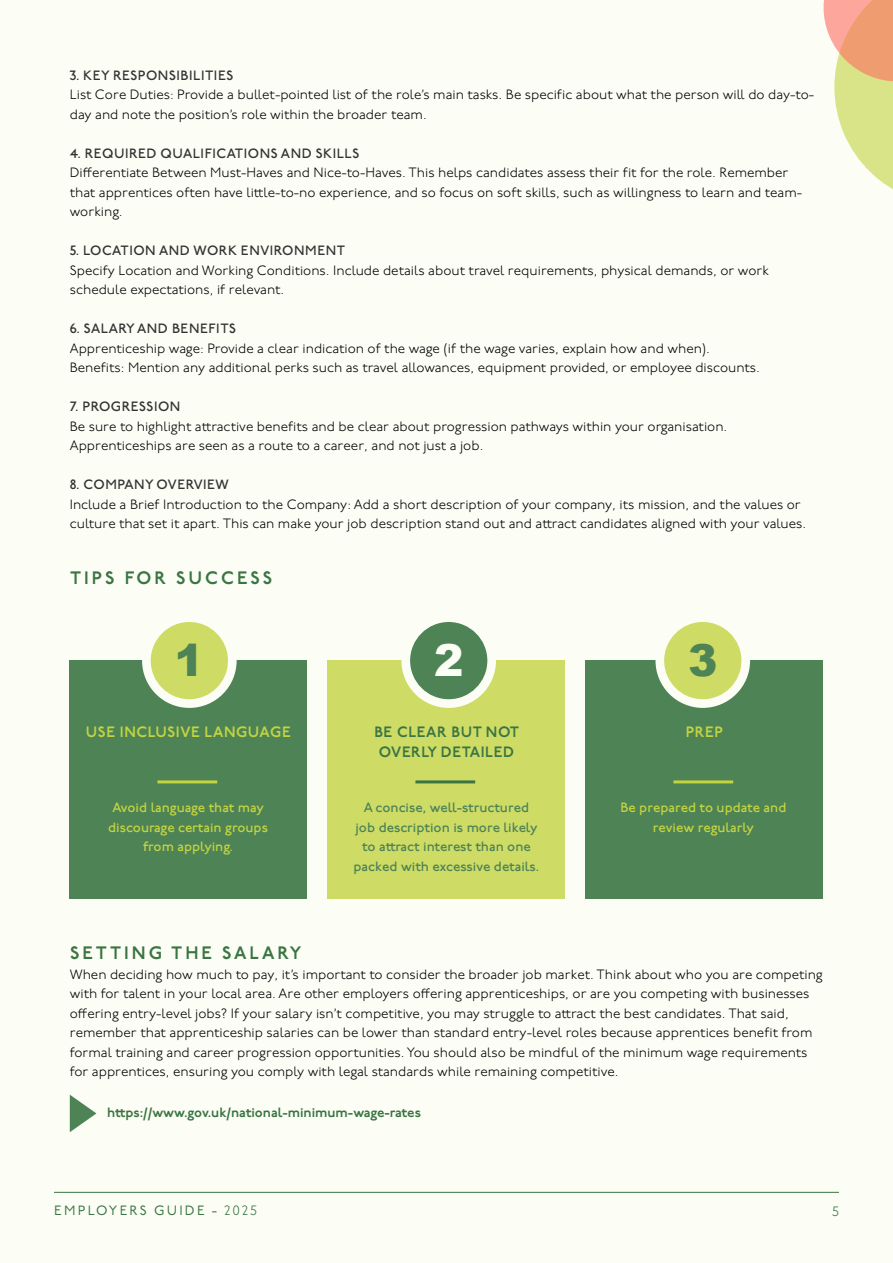
<style>
.page{position:relative;width:893px;height:1263px;background:#fcfdf5}
.page>*{position:absolute;margin:0;border:0;box-sizing:border-box;transform-origin:0 0}
.t1{font:900 44.1px "Arial";color:#4e8356}
.t2{font:900 44.1px "Arial";color:#fcfdf5}
.t3{font:600 18px "P22 Underground";letter-spacing:.165em;color:#3a7543}
.t4{font:600 15px/19.5px "P22 Underground";letter-spacing:.04em;color:#3a7543}
.t5{font:600 15px "P22 Underground";letter-spacing:.04em;color:#c2d440}
.t6{font:300 13.5px/19.5px "P22 Underground";color:#000}
.t7{font:500 13.5px "P22 Underground";letter-spacing:.04em;color:#333}
.t8{font:500 13.5px/19.5px "P22 Underground";color:#4e8356;text-align:center}
.t9{font:500 13.5px/19.5px "P22 Underground";color:#c2d440;text-align:center}
.t10{font:600 13.5px "P22 Underground";color:#3a7543}
.t11{font:13.5px "P22 Underground";letter-spacing:.165em;color:#3a7543}
.t12{font:300 13.5px "P22 Underground";color:#3a7543}
.s1{font-weight:300}
</style>
<div class="page">
<hr style="left:54px;top:1192px;width:785px;height:1px;background:#3a7543">
<div style="left:70px;top:661px;width:237px;height:238px;background:#4e8356"></div>
<div style="left:328px;top:661px;width:237px;height:238px;background:#cedc66"></div>
<div style="left:586px;top:661px;width:237px;height:238px;background:#4e8356"></div>
<div style="left:142px;top:613px;width:95px;height:95px;background:#fcfdf5;border-radius:50%"></div>
<div style="left:401px;top:613px;width:95px;height:95px;background:#fcfdf5;border-radius:50%"></div>
<div style="left:655px;top:613px;width:95px;height:95px;background:#fcfdf5;border-radius:50%"></div>
<div style="left:151px;top:622px;width:77px;height:77px;background:#cedc66;border-radius:50%"></div>
<div style="left:410px;top:622px;width:77px;height:77px;background:#4e8356;border-radius:50%"></div>
<div style="left:664px;top:622px;width:77px;height:77px;background:#cedc66;border-radius:50%"></div>
<hr style="left:157px;top:780px;width:60px;height:3px;background:#c2d440">
<hr style="left:415px;top:780px;width:60px;height:3px;background:#3a7543">
<hr style="left:673px;top:780px;width:60px;height:3px;background:#c2d440">
<svg style="left:70px;top:1095px;width:26px;height:37px"></svg>
<svg style="left:823px;top:0;width:70px;height:190px"></svg>
<p class="t7" style="left:70px;top:67px;width:165px">3. KEY RESPONSIBILITIES</p>
<p class="t6" style="left:70px;top:85px;width:746px">List Core Duties: Provide a bullet-pointed list of the role’s main tasks. Be specific about what the person will do day-to&shy;day and note the position’s role within the broader team.</p>
<p class="t7" style="left:70px;top:145px;width:291px">4. REQUIRED QUALIFICATIONS AND SKILLS</p>
<p class="t6" style="left:70px;top:163px;width:734px">Differentiate Between Must-Haves and Nice-to-Haves. This helps candidates assess their fit for the role. Remember that apprentices often have little-to-no experience, and so focus on soft skills, such as willingness to learn and team&shy;working.</p>
<p class="t7" style="left:70px;top:243px;width:277px">5. LOCATION AND WORK ENVIRONMENT</p>
<p class="t6" style="left:70px;top:261px;width:701px">Specify Location and Working Conditions. Include details about travel requirements, physical demands, or work schedule expectations, if relevant.</p>
<p class="t7" style="left:70px;top:321px;width:168px">6. SALARY AND BENEFITS</p>
<p class="t6" style="left:70px;top:339px;width:692px">Apprenticeship wage: Provide a clear indication of the wage (if the wage varies, explain how and when).<br>Benefits: Mention any additional perks such as travel allowances, equipment provided, or employee discounts.</p>
<p class="t7" style="left:70px;top:399px;width:112px">7. PROGRESSION</p>
<p class="t6" style="left:70px;top:417px;width:659px">Be sure to highlight attractive benefits and be clear about progression pathways within your organisation.<br>Apprenticeships are seen as a route to a career, and not just a job.</p>
<p class="t7" style="left:70px;top:477px;width:161px">8. COMPANY OVERVIEW</p>
<p class="t6" style="left:70px;top:495px;width:738px">Include a Brief Introduction to the Company: Add a short description of your company, its mission, and the values or culture that set it apart. This can make your job description stand out and attract candidates aligned with your values.</p>
<h2 class="t3" style="left:70px;top:568px;width:204px">TIPS FOR SUCCESS</h2>
<h1 class="t1" style="left:175px;top:629px;width:31px">1</h1>
<h1 class="t2" style="left:434px;top:629px;width:31px">2</h1>
<h1 class="t1" style="left:688px;top:629px;width:31px">3</h1>
<p class="t5" style="left:86px;top:724px;width:206px">USE INCLUSIVE LANGUAGE</p>
<p class="t9" style="left:108px;top:799px;width:161px">Avoid language that may discourage certain groups from applying.</p>
<p class="t4" style="left:374px;top:723px;width:146px">BE CLEAR BUT NOT<br>OVERLY DETAILED</p>
<p class="t5" style="left:686px;top:724px;width:38px">PREP</p>
<p class="t8" style="left:353px;top:799px;width:187px">A concise, well-structured job description is more likely to attract interest than one packed with excessive details.</p>
<p class="t9" style="left:620px;top:799px;width:168px">Be prepared to update and review regularly</p>
<h2 class="t3" style="left:70px;top:943px;width:233px">SETTING THE SALARY</h2>
<p class="t6" style="left:70px;top:965px;width:755px">When deciding how much to pay, it’s important to consider the broader job market. Think about who you are competing with for talent in your local area. Are other employers offering apprenticeships, or are you competing with businesses offering entry-level jobs? If your salary isn’t competitive, you may struggle to attract the best candidates. That said, remember that apprenticeship salaries can be lower than standard entry-level roles because apprentices benefit from formal training and career progression opportunities. You should also be mindful of the minimum wage requirements for apprentices, ensuring you comply with legal standards while remaining competitive.</p>
<p class="t10" style="left:107px;top:1104px;width:315px">https://www.gov.uk/national-minimum-wage-rates</p>
<p class="t11" style="left:54px;top:1203px;width:204px">EMPLOYERS GUIDE - <span class="s1">2025</span></p>
<p class="t12" style="left:832px;top:1204px;width:8px">5</p>
</div>
